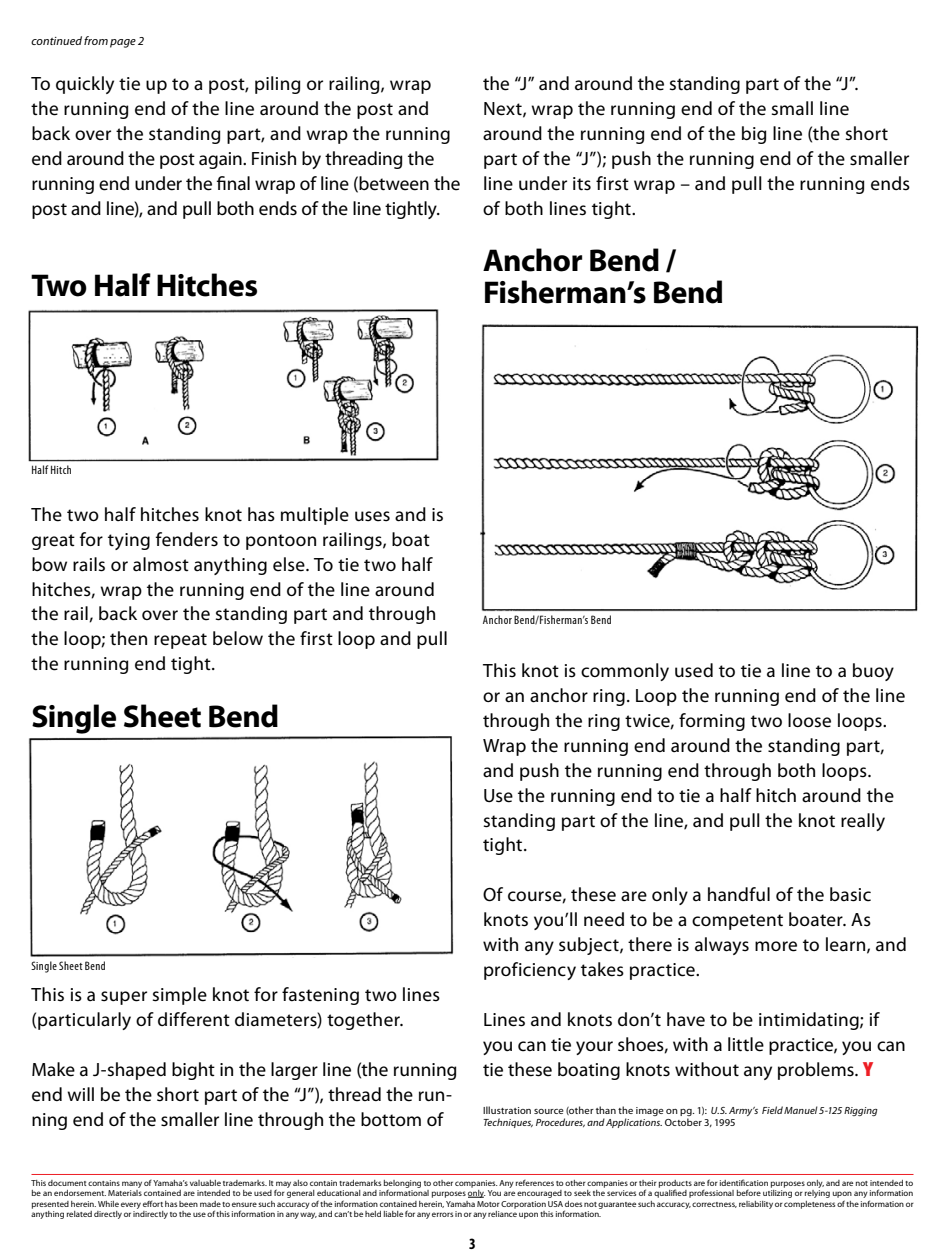
<style>
.page{position:relative;width:945px;height:1260px;background:#fff}
.page>*{position:absolute;margin:0;border:0;box-sizing:border-box;transform-origin:0 0}
.t1{font:700 31.5px/31.5px "Myriad Pro";letter-spacing:-.015em;color:#000}
.t2{font:19.25px/24.8px "Myriad Pro";letter-spacing:.015em;color:#000}
.t3{font:700 condensed 15.75px "Myriad Pro";color:#000}
.t4{font:condensed 12.25px "Myriad Pro";letter-spacing:.035em;color:#000}
.t5{font:italic 12.25px "Myriad Pro";letter-spacing:.015em;color:#000}
.t6{font:italic 10.5px/12.2px "Myriad Pro";letter-spacing:.015em;color:#000}
.t7{font:8.75px/10.5px "Myriad Pro";letter-spacing:.005em;color:#000;text-align:justify}
.s1{font-family:"Helvetica Neue";font-weight:900;font-stretch:condensed;color:#ed1d24}
.s2{font-style:normal}
</style>
<div class="page">
<svg style="left:468px;top:1197px;width:16px;height:1px"></svg>
<hr style="left:32px;top:1174px;width:882px;height:1px;background:#ed1d24">
<img style="left:480px;top:325px;width:439px;height:287px">
<img style="left:28px;top:310px;width:411px;height:152px">
<img style="left:28px;top:736px;width:426px;height:221px">
<p class="t5" style="left:32px;top:34px;width:114px">continued from page 2</p>
<p class="t2" style="left:32px;top:71px;width:431px">To quickly tie up to a post, piling or railing, wrap the running end of the line around the post and back over the standing part, and wrap the running end around the post again. Finish by threading the running end under the final wrap of line (between the post and line), and pull both ends of the line tightly.</p>
<h1 class="t1" style="left:32px;top:269px;width:228px">Two Half Hitches</h1>
<p class="t2" style="left:483px;top:71px;width:429px">the “J” and around the standing part of the “J”.<br>Next, wrap the running end of the small line around the running end of the big line (the short part of the “J”); push the running end of the smaller line under its first wrap – and pull the running ends of both lines tight.</p>
<h1 class="t1" style="left:483px;top:244px;width:243px">Anchor Bend /<br>Fisherman’s Bend</h1>
<p class="t4" style="left:32px;top:462px;width:42px">Half Hitch</p>
<p class="t2" style="left:32px;top:502px;width:418px">The two half hitches knot has multiple uses and is great for tying fenders to pontoon railings, boat bow rails or almost anything else. To tie two half hitches, wrap the running end of the line around the rail, back over the standing part and through the loop; then repeat below the first loop and pull the running end tight.</p>
<h1 class="t1" style="left:32px;top:700px;width:249px">Single Sheet Bend</h1>
<p class="t4" style="left:32px;top:958px;width:76px">Single Sheet Bend</p>
<p class="t2" style="left:32px;top:982px;width:410px">This is a super simple knot for fastening two lines (particularly of different diameters) together.</p>
<p class="t2" style="left:32px;top:1057px;width:428px">Make a J-shaped bight in the larger line (the running end will be the short part of the “J”), thread the run&shy;ning end of the smaller line through the bottom of</p>
<p class="t4" style="left:483px;top:613px;width:130px">Anchor Bend/Fisherman’s Bend</p>
<p class="t2" style="left:483px;top:658px;width:424px">This knot is commonly used to tie a line to a buoy or an anchor ring. Loop the running end of the line through the ring twice, forming two loose loops.<br>Wrap the running end around the standing part, and push the running end through both loops.<br>Use the running end to tie a half hitch around the standing part of the line, and pull the knot really tight.</p>
<p class="t2" style="left:483px;top:882px;width:426px">Of course, these are only a handful of the basic knots you’ll need to be a competent boater. As with any subject, there is always more to learn, and proficiency takes practice.</p>
<p class="t2" style="left:483px;top:1007px;width:424px">Lines and knots don’t have to be intimidating; if you can tie your shoes, with a little practice, you can tie these boating knots without any problems. <span class="s1">Y</span></p>
<p class="t6" style="left:483px;top:1104px;width:396px"><span class="s2">Illustration source (other than the image on pg. 1):</span> U.S. Army’s Field Manuel 5-125 Rigging<br>Techniques, Procedures, and Applications. <span class="s2">October 3, 1995</span></p>
<p class="t7" style="left:32px;top:1178px;width:884px">This document contains many of Yamaha’s valuable trademarks. It may also contain trademarks belonging to other companies. Any references to other companies or their products are for identification purposes only, and are not intended to be an endorsement. Materials contained are intended to be used for general educational and informational purposes only. You are encouraged to seek the services of a qualified professional before utilizing or relying upon any information presented herein. While every effort has been made to ensure such accuracy of the information contained herein, Yamaha Motor Corporation USA does not guarantee such accuracy, correctness, reliability or completeness of the information or anything related directly or indirectly to the use of this information in any way, and can’t be held liable for any errors in or any reliance upon this information.</p>
<p class="t3" style="left:469px;top:1234px;width:8px">3</p>
</div>
